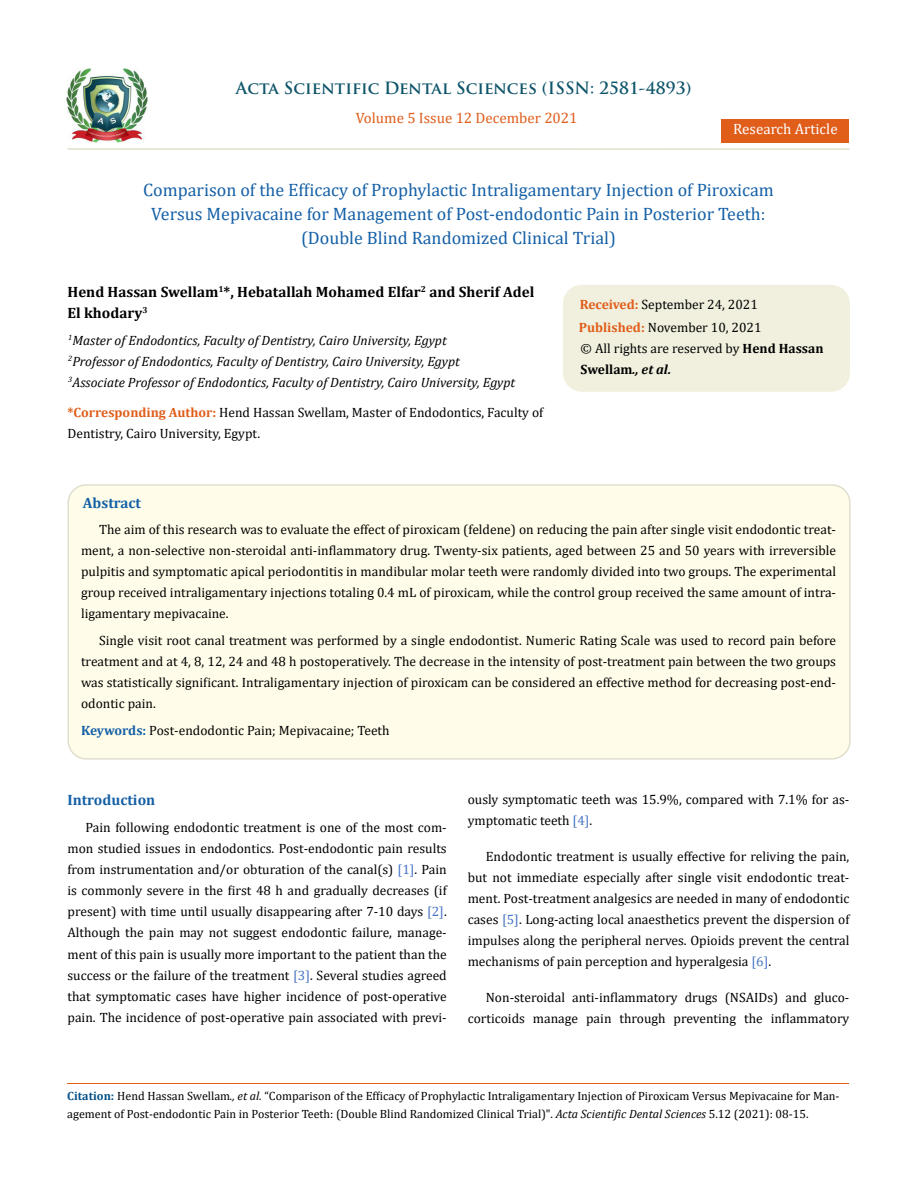
<style>
.page{position:relative;width:917px;height:1188px;background:#fff}
.page>*{position:absolute;margin:0;border:0;box-sizing:border-box;transform-origin:0 0}
.t1{font:18px/24px "Cambria";color:#1560a6;text-align:center}
.t2{font:700 16.5px "Trajan Pro";color:#0e546a}
.t3{font:700 15px/21px "Cambria";color:#000}
.t4{font:15px "Cambria";color:#e05d1a}
.t5{font:700 15px "Cambria";color:#1560a6}
.t6{font:15px "Cambria";color:#fff}
.t7{font:13.5px/21px "Cambria";color:#000}
.t8{font:italic 13.5px/21px "Cambria";color:#000}
.t9{font:12px/18px "Cambria";color:#000}
.s1{font-weight:700;color:#e05d1a}
.s2{font-weight:700}
.s3{font-weight:700;font-style:italic}
.s4{font-weight:700;color:#1560a6}
.s5{color:#4472c4}
.s6{font-weight:700;color:#035089}
.s7{font-style:italic}
</style>
<div class="page">
<img style="left:67px;top:68px;width:80px;height:74px">
<div style="left:721px;top:119px;width:128px;height:23px;background:#e05d1a"></div>
<div style="left:563px;top:286px;width:286px;height:105px;background:#f1f0de;border-radius:18px"></div>
<div style="left:563px;top:285px;width:286px;height:107px;border:2px solid #f1f0de;border-radius:18px"></div>
<div style="left:68px;top:485px;width:781px;height:274px;background:#fffde9;border-radius:18px"></div>
<div style="left:67px;top:484px;width:783px;height:276px;border:2px solid #e0dfcd;border-radius:18px"></div>
<hr style="left:67px;top:1084px;width:782px;height:1px;background:#e05d1a">
<hr style="left:67px;top:148px;width:782px;height:2px;background:#e0dfcd">
<p class="t2" style="left:236px;top:77px;width:457px">Acta Scientific Dental Sciences (ISSN: 2581-4893)</p>
<p class="t4" style="left:356px;top:109px;width:223px">Volume 5 Issue 12 December 2021</p>
<p class="t6" style="left:733px;top:120px;width:106px">Research Article</p>
<h1 class="t1" style="left:143px;top:178px;width:632px">Comparison of the Efficacy of Prophylactic Intraligamentary Injection of Piroxicam<br>Versus Mepivacaine for Management of Post-endodontic Pain in Posterior Teeth: (Double Blind Randomized Clinical Trial)</h1>
<p class="t3" style="left:67px;top:281px;width:468px">Hend Hassan Swellam<sup>1</sup>*, Hebatallah Mohamed Elfar<sup>2</sup> and Sherif Adel<br>El khodary<sup>3</sup></p>
<p class="t8" style="left:68px;top:329px;width:448px"><sup>1</sup>Master of Endodontics, Faculty of Dentistry, Cairo University, Egypt<br><sup>2</sup>Professor of Endodontics, Faculty of Dentistry, Cairo University, Egypt<br><sup>3</sup>Associate Professor of Endodontics, Faculty of Dentistry, Cairo University, Egypt</p>
<p class="t7" style="left:67px;top:401px;width:477px"><span class="s1">*Corresponding Author:</span> Hend Hassan Swellam, Master of Endodontics, Faculty of<br>Dentistry, Cairo University, Egypt.</p>
<p class="t7" style="left:578px;top:293px;width:184px;line-height:23px"><span class="s1">Received:</span> September 24, 2021<br><span class="s1">Published:</span> November 10, 2021</p>
<p class="t7" style="left:580px;top:338px;width:244px">© All rights are reserved by <span class="s2">Hend Hassan<br>Swellam</span><span class="s3">., et al.</span></p>
<p class="t5" style="left:83px;top:493px;width:60px">Abstract</p>
<p class="t7" style="left:81px;top:519px;width:756px;text-align:justify;text-indent:18px">The aim of this research was to evaluate the effect of piroxicam (feldene) on reducing the pain after single visit endodontic treat&shy;ment, a non-selective non-steroidal anti-inflammatory drug. Twenty-six patients, aged between 25 and 50 years with irreversible pulpitis and symptomatic apical periodontitis in mandibular molar teeth were randomly divided into two groups. The experimental group received intraligamentary injections totaling 0.4 mL of piroxicam, while the control group received the same amount of intra&shy;ligamentary mepivacaine.</p>
<p class="t7" style="left:81px;top:630px;width:756px;text-align:justify;text-indent:18px">Single visit root canal treatment was performed by a single endodontist. Numeric Rating Scale was used to record pain before treatment and at 4, 8, 12, 24 and 48 h postoperatively. The decrease in the intensity of post-treatment pain between the two groups was statistically significant. Intraligamentary injection of piroxicam can be considered an effective method for decreasing post-end&shy;odontic pain.</p>
<p class="t7" style="left:81px;top:720px;width:310px"><span class="s4">Keywords:</span> Post-endodontic Pain; Mepivacaine; Teeth</p>
<p class="t5" style="left:67px;top:790px;width:89px">Introduction</p>
<p class="t7" style="left:67px;top:817px;width:381px;text-align:justify;text-indent:18px">Pain following endodontic treatment is one of the most com&shy;mon studied issues in endodontics. Post-endodontic pain results from instrumentation and/or obturation of the canal(s) <span class="s5">[1]</span>. Pain is commonly severe in the first 48 h and gradually decreases (if present) with time until usually disappearing after 7-10 days <span class="s5">[2]</span>.<br>Although the pain may not suggest endodontic failure, manage&shy;ment of this pain is usually more important to the patient than the success or the failure of the treatment <span class="s5">[3]</span>. Several studies agreed that symptomatic cases have higher incidence of post-operative pain. The incidence of post-operative pain associated with previ-</p>
<p class="t7" style="left:468px;top:789px;width:383px">ously symptomatic teeth was 15.9%, compared with 7.1% for as&shy;ymptomatic teeth <span class="s5">[4]</span>.</p>
<p class="t7" style="left:468px;top:846px;width:383px;text-align:justify;text-indent:18px">Endodontic treatment is usually effective for reliving the pain, but not immediate especially after single visit endodontic treat&shy;ment. Post-treatment analgesics are needed in many of endodontic cases <span class="s5">[5]</span>. Long-acting local anaesthetics prevent the dispersion of impulses along the peripheral nerves. Opioids prevent the central mechanisms of pain perception and hyperalgesia <span class="s5">[6]</span>.</p>
<p class="t7" style="left:468px;top:987px;width:383px;text-align:right">Non-steroidal anti-inflammatory drugs (NSAIDs) and gluco&shy;corticoids manage pain through preventing the inflammatory</p>
<p class="t9" style="left:67px;top:1087px;width:773px"><span class="s6">Citation:</span> Hend Hassan Swellam<span class="s7">., et al.</span> “Comparison of the Efficacy of Prophylactic Intraligamentary Injection of Piroxicam Versus Mepivacaine for Man&shy;agement of Post-endodontic Pain in Posterior Teeth: (Double Blind Randomized Clinical Trial)". <span class="s7">Acta Scientific Dental Sciences</span> 5.12 (2021): 08-15.</p>
</div>
